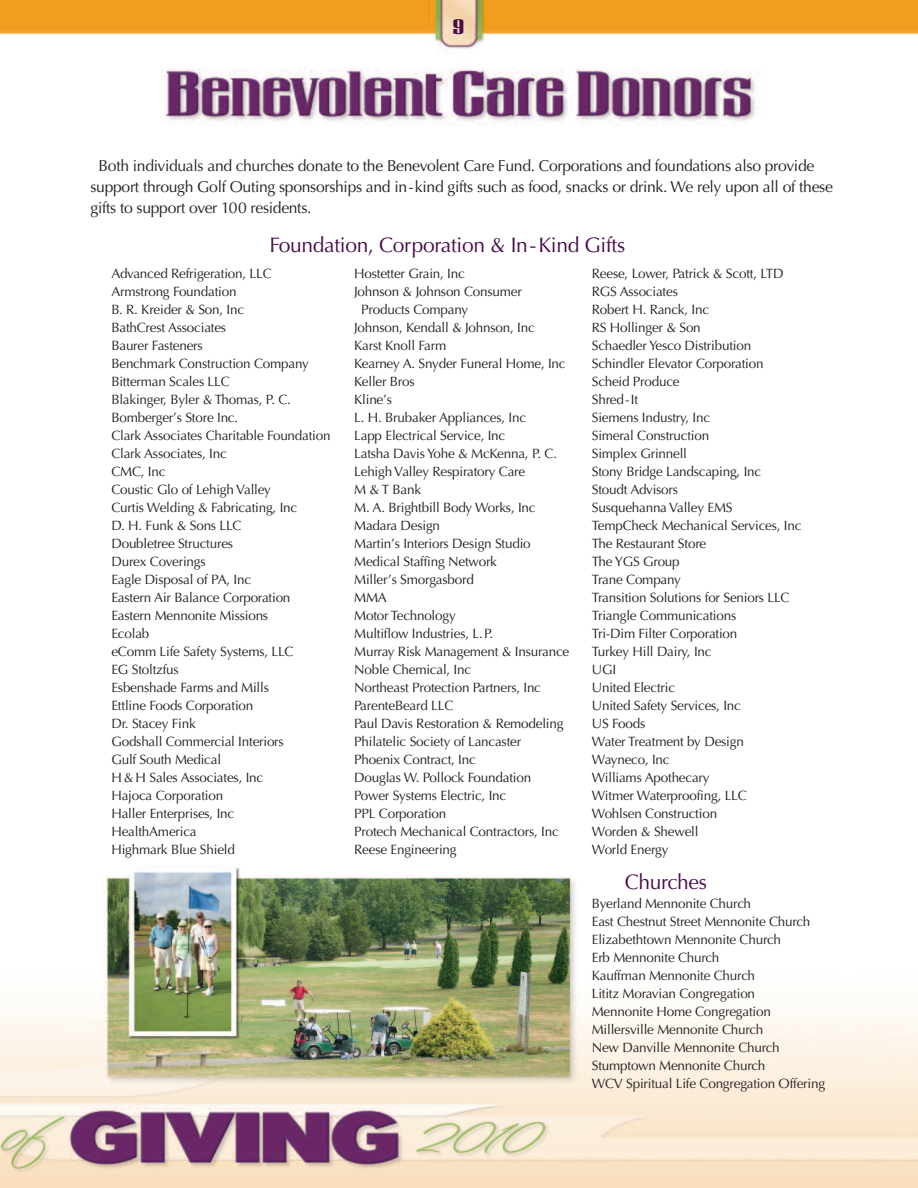
<style>
.page{position:relative;width:918px;height:1188px;background:#fff}
.page>*{position:absolute;margin:0;border:0;box-sizing:border-box;transform-origin:0 0}
.t1{font:21px "Optima";letter-spacing:-.015em;color:#480c49}
.t2{font:18px "gogolatin";color:#480c49;scale:1.6 1}
.t3{font:15.75px/21px "Optima";letter-spacing:-.02em;color:#231f20}
.t4{font:13.5px/18px "Optima";letter-spacing:-.015em;color:#231f20}
</style>
<div class="page">
<img style="left:0;top:0;width:918px;height:1188px">
<h2 class="t2" style="left:454px;top:16px;width:9px">9</h2>
<p class="t3" style="left:91px;top:157px;width:744px;text-indent:8px">Both individuals and churches donate to the Benevolent Care Fund. Corporations and foundations also provide support through Golf Outing sponsorships and in-kind gifts such as food, snacks or drink. We rely upon all of these gifts to support over 100 residents.</p>
<h1 class="t1" style="left:270px;top:236px;width:357px">Foundation, Corporation &amp; In-Kind Gifts</h1>
<p class="t4" style="left:111px;top:266px;width:221px">Advanced Refrigeration, LLC<br>Armstrong Foundation<br>B. R. Kreider &amp; Son, Inc<br>BathCrest Associates<br>Baurer Fasteners<br>Benchmark Construction Company<br>Bitterman Scales LLC<br>Blakinger, Byler &amp; Thomas, P. C.<br>Bomberger’s Store Inc.<br>Clark Associates Charitable Foundation<br>Clark Associates, Inc<br>CMC, Inc<br>Coustic Glo of Lehigh Valley<br>Curtis Welding &amp; Fabricating, Inc<br>D. H. Funk &amp; Sons LLC<br>Doubletree Structures<br>Durex Coverings<br>Eagle Disposal of PA, Inc<br>Eastern Air Balance Corporation<br>Eastern Mennonite Missions<br>Ecolab<br>eComm Life Safety Systems, LLC<br>EG Stoltzfus<br>Esbenshade Farms and Mills<br>Ettline Foods Corporation<br>Dr. Stacey Fink<br>Godshall Commercial Interiors<br>Gulf South Medical<br>H &amp; H Sales Associates, Inc<br>Hajoca Corporation<br>Haller Enterprises, Inc<br>HealthAmerica<br>Highmark Blue Shield</p>
<p class="t4" style="left:354px;top:266px;width:112px">Hostetter Grain, Inc</p>
<p class="t4" style="left:354px;top:284px;width:169px">Johnson &amp; Johnson Consumer</p>
<p class="t4" style="left:361px;top:302px;width:108px">Products Company</p>
<p class="t4" style="left:354px;top:320px;width:182px">Johnson, Kendall &amp; Johnson, Inc</p>
<p class="t4" style="left:354px;top:338px;width:94px">Karst Knoll Farm</p>
<p class="t4" style="left:354px;top:356px;width:213px">Kearney A. Snyder Funeral Home, Inc</p>
<p class="t4" style="left:354px;top:374px;width:62px">Keller Bros</p>
<p class="t4" style="left:354px;top:392px;width:39px">Kline’s</p>
<p class="t4" style="left:354px;top:410px;width:173px">L. H. Brubaker Appliances, Inc</p>
<p class="t4" style="left:354px;top:428px;width:153px">Lapp Electrical Service, Inc</p>
<p class="t4" style="left:354px;top:446px;width:204px">Latsha Davis Yohe &amp; McKenna, P. C.</p>
<p class="t4" style="left:354px;top:464px;width:173px">Lehigh Valley Respiratory Care</p>
<p class="t4" style="left:354px;top:482px;width:68px">M &amp;T Bank</p>
<p class="t4" style="left:354px;top:500px;width:183px">M. A. Brightbill Body Works, Inc</p>
<p class="t4" style="left:354px;top:518px;width:87px">Madara Design</p>
<p class="t4" style="left:354px;top:536px;width:178px">Martin’s Interiors Design Studio</p>
<p class="t4" style="left:354px;top:554px;width:144px">Medical Staffing Network</p>
<p class="t4" style="left:354px;top:572px;width:121px">Miller’s Smorgasbord</p>
<p class="t4" style="left:354px;top:590px;width:34px">MMA</p>
<p class="t4" style="left:354px;top:608px;width:103px">Motor Technology</p>
<p class="t4" style="left:354px;top:626px;width:141px">Multiflow Industries, L.P.</p>
<p class="t4" style="left:354px;top:644px;width:217px">Murray Risk Management &amp; Insurance</p>
<p class="t4" style="left:354px;top:662px;width:118px">Noble Chemical, Inc</p>
<p class="t4" style="left:354px;top:680px;width:188px">Northeast Protection Partners, Inc</p>
<p class="t4" style="left:354px;top:698px;width:101px">ParenteBeard LLC</p>
<p class="t4" style="left:354px;top:716px;width:211px">Paul Davis Restoration &amp; Remodeling</p>
<p class="t4" style="left:354px;top:734px;width:169px">Philatelic Society of Lancaster</p>
<p class="t4" style="left:354px;top:752px;width:123px">Phoenix Contract, Inc</p>
<p class="t4" style="left:354px;top:770px;width:178px">Douglas W. Pollock Foundation</p>
<p class="t4" style="left:354px;top:788px;width:154px">Power Systems Electric, Inc</p>
<p class="t4" style="left:354px;top:806px;width:94px">PPL Corporation</p>
<p class="t4" style="left:354px;top:824px;width:206px">Protech Mechanical Contractors, Inc</p>
<p class="t4" style="left:354px;top:842px;width:104px">Reese Engineering</p>
<p class="t4" style="left:592px;top:266px;width:211px">Reese, Lower, Patrick &amp; Scott, LTD<br>RGS Associates<br>Robert H. Ranck, Inc<br>RS Hollinger &amp; Son<br>Schaedler Yesco Distribution<br>Schindler Elevator Corporation<br>Scheid Produce<br>Shred-It<br>Siemens Industry, Inc<br>Simeral Construction<br>Simplex Grinnell<br>Stony Bridge Landscaping, Inc<br>Stoudt Advisors<br>Susquehanna Valley EMS<br>TempCheck Mechanical Services, Inc<br>The Restaurant Store<br>The YGS Group<br>Trane Company<br>Transition Solutions for Seniors LLC<br>Triangle Communications<br>Tri-Dim Filter Corporation<br>Turkey Hill Dairy, Inc<br>UGI<br>United Electric<br>United Safety Services, Inc<br>US Foods<br>Water Treatment by Design<br>Wayneco, Inc<br>Williams Apothecary<br>Witmer Waterproofing, LLC<br>Wohlsen Construction<br>Worden &amp; Shewell<br>World Energy</p>
<h1 class="t1" style="left:625px;top:873px;width:84px">Churches</h1>
<p class="t4" style="left:592px;top:896px;width:235px">Byerland Mennonite Church<br>East Chestnut Street Mennonite Church<br>Elizabethtown Mennonite Church<br>Erb Mennonite Church<br>Kauffman Mennonite Church<br>Lititz Moravian Congregation<br>Mennonite Home Congregation<br>Millersville Mennonite Church<br>New Danville Mennonite Church<br>Stumptown Mennonite Church<br>WCV Spiritual Life Congregation Offering</p>
</div>
